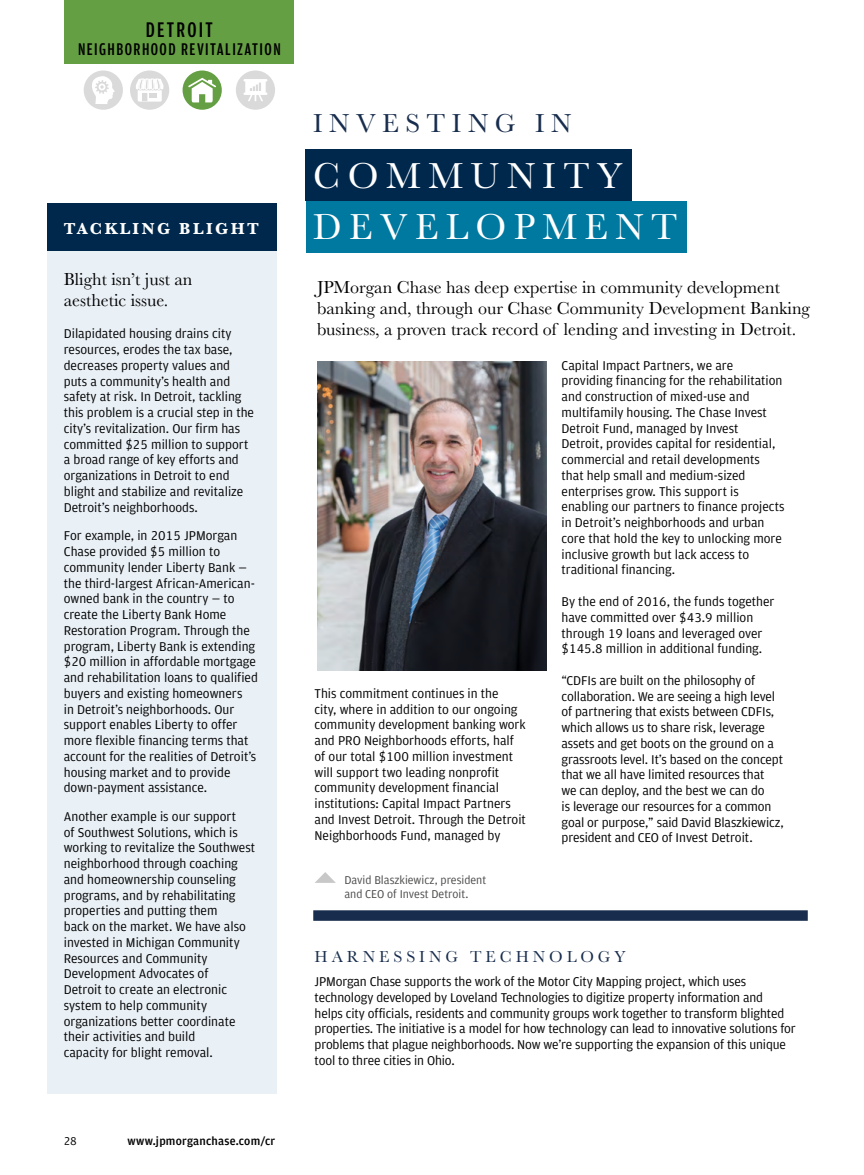
<style>
.page{position:relative;width:864px;height:1175px;background:#fff}
.page>*{position:absolute;margin:0;border:0;box-sizing:border-box;transform-origin:0 0}
.DNR-subhead_2_-_P{font:37.5px "Baskerville";letter-spacing:.2em;color:#fff}
.DNR-subhead_2_-_P-2{font:27px "Baskerville";letter-spacing:.24em;color:#182d4d}
.Running_head_-_P{font:500 22.5px "Amplitude Comp";letter-spacing:.1em;color:#000}
.DNR-Intro_-_P{font:18px/21px "Baskerville";color:#000}
.Running_head_-_P-2{font:500 18px "Amplitude Comp";letter-spacing:.08em;color:#000}
.DNR-subhead_-_P{font:16.5px "Baskerville";letter-spacing:.24em;color:#182d4d}
.DNR-subhead_2_-_P-3{font:700 16.5px "Baskerville";letter-spacing:.15em;color:#fff}
.Bodycopy_-_P{font:13.5px/15.8px "Amplitude TF";color:#000}
.t1{font:12px/14.2px "Amplitude TF";color:#4a4a49}
.t2{font:700 12px "Amplitude TF";letter-spacing:.02em;color:#000}
.t3{font:12px "Amplitude TF";color:#000}
</style>
<div class="page">
<div style="left:313px;top:910px;width:495px;height:10px;background:#182d4d"></div>
<svg style="left:316px;top:872px;width:19px;height:10px"></svg>
<div style="left:64px;top:0;width:229px;height:64px;background:#659f43"></div>
<div style="left:84px;top:70px;width:39px;height:40px;background:#dadada;border-radius:50%"></div>
<div style="left:130px;top:70px;width:39px;height:40px;background:#dadada;border-radius:50%"></div>
<div style="left:183px;top:70px;width:39px;height:40px;background:#659f43;border-radius:50%"></div>
<div style="left:236px;top:70px;width:39px;height:40px;background:#dadada;border-radius:50%"></div>
<svg style="left:92px;top:76px;width:23px;height:28px"></svg>
<svg style="left:136px;top:78px;width:27px;height:24px"></svg>
<div style="left:142px;top:93px;width:5px;height:8px;background:#dadada"></div>
<div style="left:149px;top:93px;width:8px;height:5px;background:#dadada"></div>
<svg style="left:188px;top:78px;width:28px;height:24px"></svg>
<svg style="left:243px;top:79px;width:24px;height:22px"></svg>
<div style="left:306px;top:150px;width:326px;height:51px;background:#00284d"></div>
<div style="left:306px;top:201px;width:381px;height:52px;background:#0079a0"></div>
<img style="left:317px;top:361px;width:230px;height:309px">
<div style="left:47px;top:202px;width:229px;height:49px;background:#00284d"></div>
<div style="left:47px;top:251px;width:229px;height:843px;background:#e9f0f6"></div>
<p class="Running_head_-_P" style="left:146px;top:18px;width:69px">DETROIT</p>
<p class="Running_head_-_P-2" style="left:78px;top:40px;width:204px">NEIGHBORHOOD REVITALIZATION</p>
<p class="DNR-subhead_2_-_P-3" style="left:64px;top:217px;width:197px">TACKLING BLIGHT</p>
<p class="DNR-Intro_-_P" style="left:64px;top:268px;width:130px">Blight isn’t just an aesthetic issue.</p>
<p class="Bodycopy_-_P" style="left:64px;top:326px;width:192px">Dilapidated housing drains city resources, erodes the tax base, decreases property values and puts a community’s health and safety at risk. In Detroit, tackling this problem is a crucial step in the city’s revitalization. Our firm has committed $25 million to support a broad range of key efforts and organizations in Detroit to end blight and stabilize and revitalize<br>Detroit’s neighborhoods.</p>
<p class="Bodycopy_-_P" style="left:64px;top:528px;width:196px">For example, in 2015 JPMorgan<br>Chase provided $5 million to community lender Liberty Bank — the third-largest African-American&shy;owned bank in the country — to create the Liberty Bank Home<br>Restoration Program. Through the program, Liberty Bank is extending $20 million in affordable mortgage and rehabilitation loans to qualified buyers and existing homeowners<br>in Detroit’s neighborhoods. Our support enables Liberty to offer more flexible financing terms that account for the realities of Detroit’s housing market and to provide down-payment assistance.</p>
<p class="Bodycopy_-_P" style="left:64px;top:808px;width:193px">Another example is our support<br>of Southwest Solutions, which is working to revitalize the Southwest neighborhood through coaching and homeownership counseling programs, and by rehabilitating properties and putting them<br>back on the market. We have also invested in Michigan Community<br>Resources and Community<br>Development Advocates of<br>Detroit to create an electronic system to help community organizations better coordinate their activities and build<br>capacity for blight removal.</p>
<p class="t3" style="left:64px;top:1134px;width:15px">28</p>
<p class="t2" style="left:128px;top:1134px;width:149px">www.jpmorganchase.com/cr</p>
<p class="DNR-subhead_2_-_P-2" style="left:313px;top:106px;width:260px">INVESTING IN</p>
<p class="DNR-subhead_2_-_P" style="left:313px;top:151px;width:311px">COMMUNITY</p>
<p class="DNR-subhead_2_-_P" style="left:313px;top:202px;width:366px">DEVELOPMENT</p>
<p class="DNR-Intro_-_P" style="left:317px;top:277px;width:494px">JPMorgan Chase has deep expertise in community development banking and, through our Chase Community Development Banking business, a proven track record of lending and investing in Detroit.</p>
<p class="Bodycopy_-_P" style="left:315px;top:685px;width:213px">This commitment continues in the<br>city, where in addition to our ongoing community development banking work and PRO Neighborhoods efforts, half of our total $100 million investment will support two leading nonprofit community development financial institutions: Capital Impact Partners and Invest Detroit. Through the Detroit Neighborhoods Fund, managed by</p>
<p class="t1" style="left:344px;top:872px;width:143px">David Blaszkiewicz, president and CEO of Invest Detroit.</p>
<p class="Bodycopy_-_P" style="left:562px;top:357px;width:224px">Capital Impact Partners, we are providing financing for the rehabilitation and construction of mixed-use and multifamily housing. The Chase Invest Detroit Fund, managed by Invest<br>Detroit, provides capital for residential, commercial and retail developments that help small and medium-sized enterprises grow. This support is enabling our partners to finance projects in Detroit’s neighborhoods and urban core that hold the key to unlocking more inclusive growth but lack access to traditional financing.</p>
<p class="Bodycopy_-_P" style="left:562px;top:593px;width:215px">By the end of 2016, the funds together have committed over $43.9 million through 19 loans and leveraged over $145.8 million in additional funding.</p>
<p class="Bodycopy_-_P" style="left:562px;top:672px;width:224px">“CDFIs are built on the philosophy of collaboration. We are seeing a high level of partnering that exists between CDFIs, which allows us to share risk, leverage assets and get boots on the ground on a grassroots level. It’s based on the concept that we all have limited resources that<br>we can deploy, and the best we can do<br>is leverage our resources for a common goal or purpose,” said David Blaszkiewicz, president and CEO of Invest Detroit.</p>
<p class="DNR-subhead_-_P" style="left:315px;top:946px;width:313px">HARNESSING TECHNOLOGY</p>
<p class="Bodycopy_-_P" style="left:315px;top:974px;width:483px">JPMorgan Chase supports the work of the Motor City Mapping project, which uses technology developed by Loveland Technologies to digitize property information and<br>helps city officials, residents and community groups work together to transform blighted properties. The initiative is a model for how technology can lead to innovative solutions for problems that plague neighborhoods. Now we’re supporting the expansion of this unique tool to three cities in Ohio.</p>
</div>
